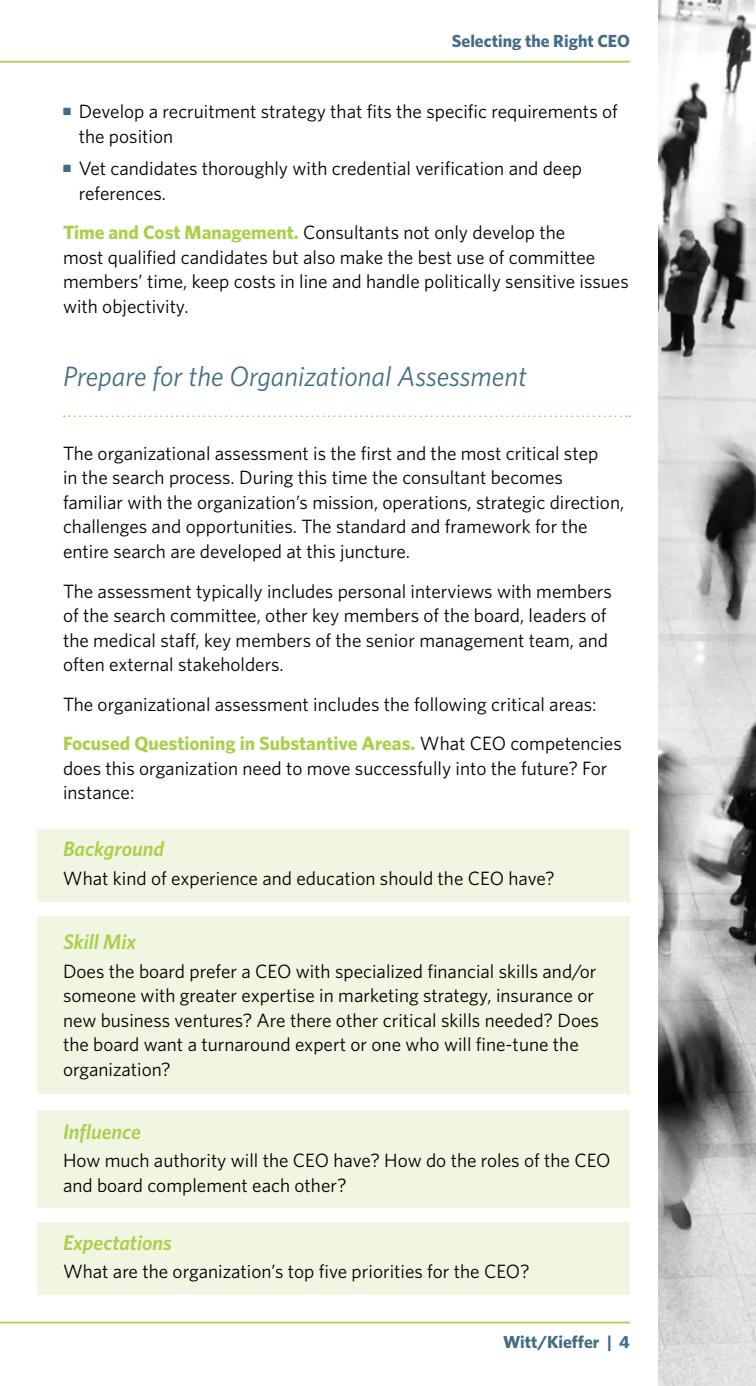
<style>
.page{position:relative;width:756px;height:1386px;background:#fff}
.page>*{position:absolute;margin:0;border:0;box-sizing:border-box;transform-origin:0 0}
.t1{font:italic 28px "Whitney";color:#426d86}
.t2{font:italic 600 21px "Whitney";color:#aad04b}
.t3{font:19.25px/24.5px "Whitney";color:#000}
.t4{font:700 17.5px "Whitney";color:#426d86}
.s1{font-weight:700;color:#aad04b}
</style>
<div class="page">
<div style="left:38px;top:1223px;width:592px;height:72px;background:#f0f6e1"></div>
<hr style="left:0;top:61px;width:630px;height:2px;background:#aad04b">
<hr style="left:0;top:1322px;width:630px;height:1px;background:#aad04b">
<div style="left:38px;top:829px;width:592px;height:72px;background:#f0f6e1"></div>
<div style="left:38px;top:916px;width:592px;height:177px;background:#f0f6e1"></div>
<div style="left:38px;top:1110px;width:592px;height:97px;background:#f0f6e1"></div>
<svg style="left:64px;top:415px;width:566px;height:2px"></svg>
<img style="left:659px;top:0;width:97px;height:1386px">
<p class="t4" style="left:452px;top:29px;width:180px">Selecting the Right CEO</p>
<p class="t3" style="left:79px;top:99px;width:541px;text-indent:-16px"><sup>■</sup> Develop a recruitment strategy that fits the specific requirements of the position</p>
<p class="t3" style="left:79px;top:156px;width:505px;text-indent:-16px"><sup>■</sup> Vet candidates thoroughly with credential verification and deep references.</p>
<p class="t3" style="left:63px;top:220px;width:567px"><span class="s1">Time and Cost Management.</span> Consultants not only develop the<br>most qualified candidates but also make the best use of committee members’ time, keep costs in line and handle politically sensitive issues with objectivity.</p>
<h1 class="t1" style="left:63px;top:358px;width:465px">Prepare for the Organizational Assessment</h1>
<p class="t3" style="left:63px;top:441px;width:563px">The organizational assessment is the first and the most critical step<br>in the search process. During this time the consultant becomes familiar with the organization’s mission, operations, strategic direction, challenges and opportunities. The standard and framework for the entire search are developed at this juncture.</p>
<p class="t3" style="left:63px;top:578px;width:550px">The assessment typically includes personal interviews with members of the search committee, other key members of the board, leaders of the medical staff, key members of the senior management team, and often external stakeholders.</p>
<p class="t3" style="left:63px;top:684px;width:560px;line-height:39.6px">The organizational assessment includes the following critical areas:<br><span class="s1">Focused Questioning in Substantive Areas.</span> What CEO competencies</p>
<p class="t3" style="left:63px;top:755px;width:546px">does this organization need to move successfully into the future? For instance:</p>
<p class="t2" style="left:63px;top:835px;width:103px">Background</p>
<p class="t3" style="left:63px;top:865px;width:493px">What kind of experience and education should the CEO have?</p>
<p class="t2" style="left:63px;top:928px;width:75px">Skill Mix</p>
<p class="t3" style="left:63px;top:958px;width:537px">Does the board prefer a CEO with specialized financial skills and/or someone with greater expertise in marketing strategy, insurance or new business ventures? Are there other critical skills needed? Does the board want a turnaround expert or one who will fine-tune the organization?</p>
<p class="t2" style="left:63px;top:1117px;width:79px">Influence</p>
<p class="t3" style="left:63px;top:1148px;width:549px">How much authority will the CEO have? How do the roles of the CEO and board complement each other?</p>
<p class="t2" style="left:63px;top:1229px;width:110px">Expectations</p>
<p class="t3" style="left:63px;top:1259px;width:468px">What are the organization’s top five priorities for the CEO?</p>
<p class="t4" style="left:503px;top:1330px;width:128px">Witt/Kieffer | 4</p>
</div>
